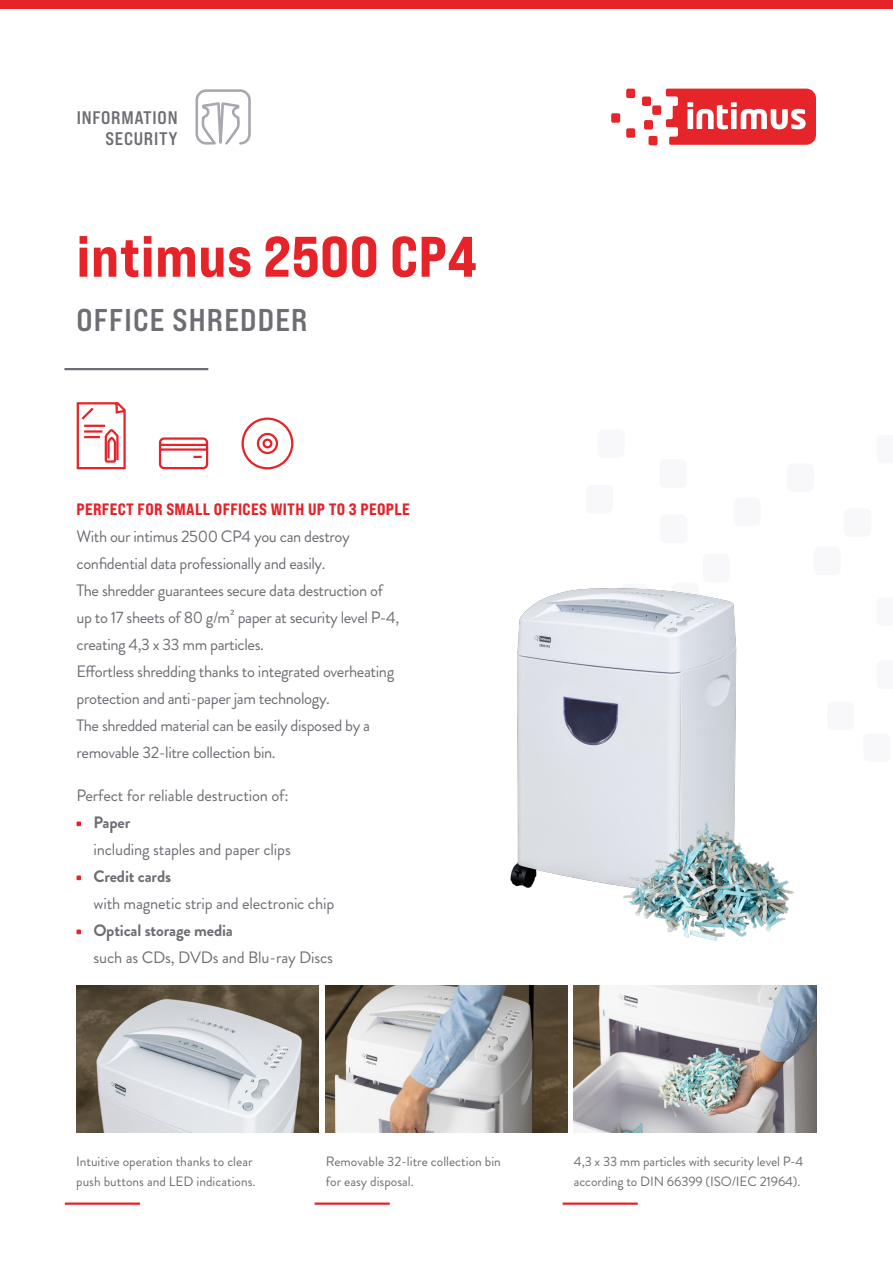
<style>
.page{position:relative;width:893px;height:1263px;background:#fff}
.page>*{position:absolute;margin:0;border:0;box-sizing:border-box;transform-origin:0 0}
.t1{font:57px "Bebas Neue Pro Exp Eb";letter-spacing:.01em;color:#e52329}
.t2{font:31.5px "Bebas Neue Pro Exp Bd";letter-spacing:.04em;color:#6c6e74}
.t3{font:18.15px/20.9px "Bebas Neue Pro Exp Bd";letter-spacing:.04em;color:#6c6e74;text-align:right}
.t4{font:16.5px/27px "Brandon Grotesque";letter-spacing:-.025em;color:#6c6e74}
.t5{font:16.5px "Bebas Neue Pro Exp Eb";letter-spacing:.02em;color:#e52329}
.t6{font:700 16.5px "Brandon Grotesque";letter-spacing:-.01em;color:#6c6e74}
.t7{font:13.5px/19.5px "Brandon Grotesque";color:#6c6e74}
</style>
<div class="page">
<div style="left:0;top:0;width:893px;height:8px;background:#e52329"></div>
<div style="left:626px;top:89px;width:9px;height:9px;background:#e52529;border-radius:2px"></div>
<div style="left:626px;top:128px;width:9px;height:10px;background:#e52529;border-radius:2px"></div>
<div style="left:611px;top:113px;width:9px;height:10px;background:#e52529;border-radius:2px"></div>
<div style="left:644px;top:120px;width:9px;height:10px;background:#e52529;border-radius:2px"></div>
<div style="left:648px;top:136px;width:9px;height:9px;background:#e52529;border-radius:2px"></div>
<div style="left:652px;top:105px;width:9px;height:10px;background:#e52529;border-radius:2px"></div>
<div style="left:642px;top:97px;width:9px;height:9px;background:#e52529;border-radius:2px"></div>
<svg style="left:666px;top:89px;width:150px;height:56px"></svg>
<svg style="left:195px;top:89px;width:56px;height:56px"></svg>
<div style="left:863px;top:733px;width:27px;height:29px;background:#f8f8fa;border-radius:6px"></div>
<div style="left:586px;top:485px;width:27px;height:28px;background:#f8f8fa;border-radius:6px"></div>
<div style="left:597px;top:429px;width:28px;height:29px;background:#f8f8fa;border-radius:6px"></div>
<div style="left:659px;top:459px;width:28px;height:29px;background:#f8f8fa;border-radius:6px"></div>
<div style="left:660px;top:514px;width:27px;height:29px;background:#f8f8fa;border-radius:6px"></div>
<div style="left:844px;top:508px;width:27px;height:29px;background:#f8f8fa;border-radius:6px"></div>
<div style="left:787px;top:463px;width:27px;height:29px;background:#f8f8fa;border-radius:6px"></div>
<div style="left:733px;top:497px;width:28px;height:29px;background:#f8f8fa;border-radius:6px"></div>
<img style="left:510px;top:588px;width:227px;height:300px">
<hr style="left:64px;top:368px;width:144px;height:2px;background:#6c6e74">
<svg style="left:76px;top:402px;width:50px;height:68px"></svg>
<svg style="left:158px;top:437px;width:51px;height:33px"></svg>
<img style="left:76px;top:985px;width:243px;height:147px">
<img style="left:325px;top:985px;width:243px;height:147px">
<img style="left:602px;top:815px;width:192px;height:126px">
<img style="left:574px;top:985px;width:242px;height:147px">
<svg style="left:241px;top:417px;width:53px;height:53px"></svg>
<svg style="left:77px;top:821px;width:4px;height:5px"></svg>
<svg style="left:77px;top:875px;width:4px;height:5px"></svg>
<svg style="left:77px;top:929px;width:4px;height:5px"></svg>
<hr style="left:315px;top:1202px;width:75px;height:3px;background:#e52329">
<hr style="left:563px;top:1202px;width:75px;height:3px;background:#e52329">
<hr style="left:65px;top:1202px;width:75px;height:3px;background:#e52329">
<p class="t3" style="left:77px;top:107px;width:102px">INFORMATION<br>SECURITY</p>
<h1 class="t1" style="left:77px;top:221px;width:402px">intimus 2500 CP4</h1>
<h2 class="t2" style="left:77px;top:300px;width:232px">OFFICE SHREDDER</h2>
<p class="t5" style="left:77px;top:499px;width:335px">PERFECT FOR SMALL OFFICES WITH UP TO 3 PEOPLE</p>
<p class="t4" style="left:77px;top:523px;width:324px">With our intimus 2500 CP4 you can destroy confidential data professionally and easily.<br>The shredder guarantees secure data destruction of up to 17 sheets of 80 g/m² paper at security level P-4, creating 4,3 x 33 mm particles.<br>Effortless shredding thanks to integrated overheating protection and anti-paper jam technology.<br>The shredded material can be easily disposed by a removable 32-litre collection bin.</p>
<p class="t4" style="left:77px;top:782px;width:214px">Perfect for reliable destruction of:</p>
<p class="t6" style="left:94px;top:811px;width:38px">Paper</p>
<p class="t4" style="left:94px;top:836px;width:199px">including staples and paper clips</p>
<p class="t6" style="left:94px;top:865px;width:79px">Credit cards</p>
<p class="t4" style="left:94px;top:890px;width:242px">with magnetic strip and electronic chip</p>
<p class="t6" style="left:94px;top:919px;width:141px">Optical storage media</p>
<p class="t4" style="left:94px;top:944px;width:241px">such as CDs, DVDs and Blu-ray Discs</p>
<p class="t7" style="left:76px;top:1152px;width:181px">Intuitive operation thanks to clear push buttons and LED indications.</p>
<p class="t7" style="left:326px;top:1152px;width:177px">Removable 32-litre collection bin for easy disposal.</p>
<p class="t7" style="left:574px;top:1152px;width:231px">4,3 x 33 mm particles with security level P-4 according to DIN 66399 (ISO/IEC 21964).</p>
</div>
